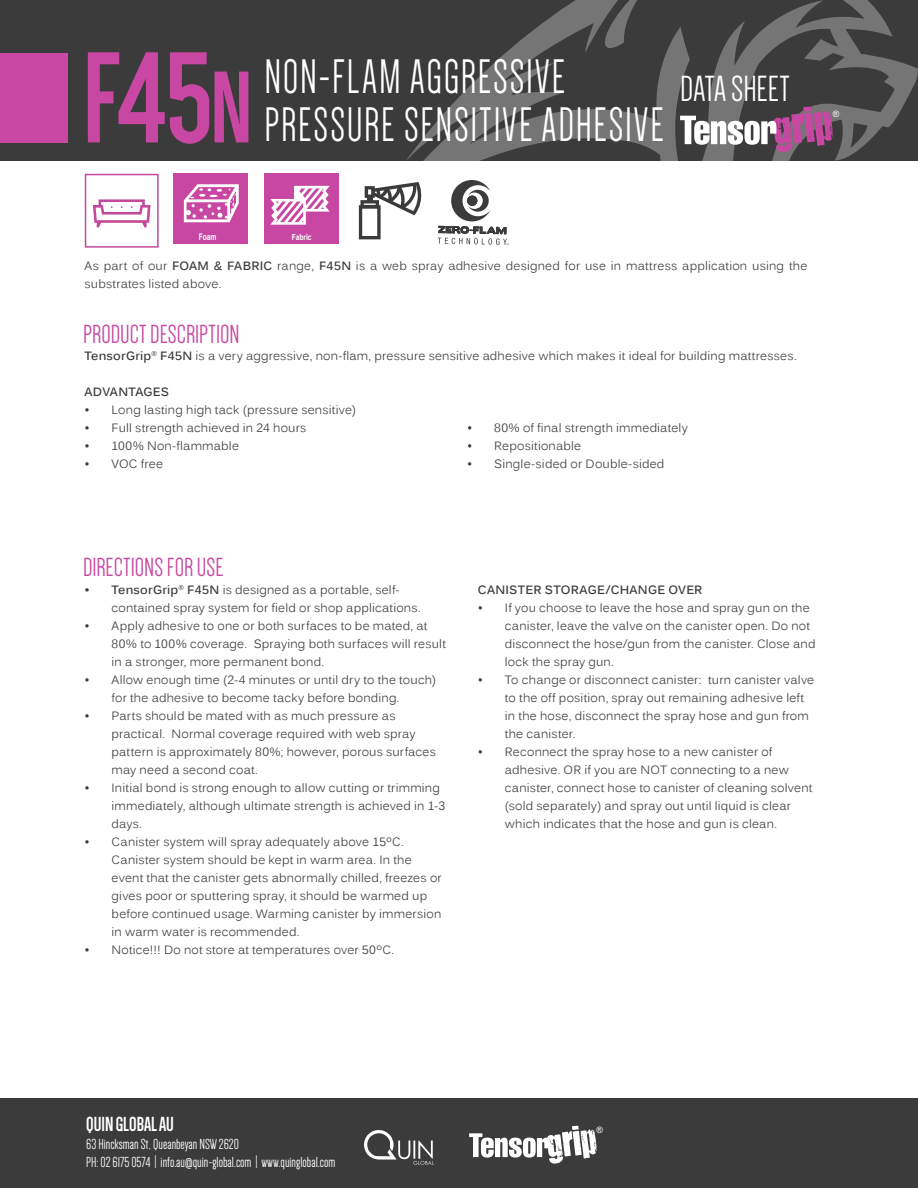
<style>
.page{position:relative;width:918px;height:1188px;background:#fff}
.page>*{position:absolute;margin:0;border:0;box-sizing:border-box;transform-origin:0 0}
.t1{font:700 133.5px "Dense";color:#c747a2}
.t2{font:49.95px "Dense";letter-spacing:.04em;color:#fff;scale:.9 1}
.t3{font:37.5px "Dense";color:#fff}
.t4{font:27px "Dense";color:#c747a2}
.t5{font:700 21px "Dense";color:#fff}
.t6{font:15px "Dense";color:#fff}
.t7{font:12px/18px "Kalinga";letter-spacing:.015em;color:#3b3b3b}
.t8{font:12px "Kalinga";letter-spacing:.015em;color:#3b3b3a}
.t9{font:700 12px "Kalinga";letter-spacing:.02em;color:#3b3b3b}
.t10{font:700 9.15px "Arial";color:#fff;scale:.73 1}
.t11{font:8.7px "Arial";color:#fff}
.t12{font:700 8.4px "Arial";color:#fff;scale:.8 1}
.s1{font-size:105px}
.s2{font-weight:700}
</style>
<div class="page">
<div style="left:0;top:0;width:918px;height:161px;background:#3b3b3b"></div>
<svg style="left:406px;top:0;width:512px;height:161px"></svg>
<svg style="left:599px;top:0;width:52px;height:54px"></svg>
<div style="left:0;top:1099px;width:918px;height:89px;background:#3b3b3b"></div>
<div style="left:0;top:53px;width:68px;height:90px;background:#c747a2"></div>
<svg style="left:680px;top:107px;width:153px;height:45px"></svg>
<svg style="left:469px;top:1126px;width:128px;height:38px"></svg>
<svg style="left:364px;top:1130px;width:70px;height:35px"></svg>
<svg style="left:359px;top:182px;width:63px;height:57px"></svg>
<div style="left:173px;top:174px;width:74px;height:70px;background:#c747a2"></div>
<svg style="left:184px;top:184px;width:55px;height:38px"></svg>
<div style="left:264px;top:174px;width:75px;height:70px;background:#c747a2"></div>
<svg style="left:270px;top:186px;width:60px;height:39px"></svg>
<svg style="left:438px;top:180px;width:71px;height:65px"></svg>
<div style="left:85px;top:174px;width:74px;height:74px;border:2px solid #c3499b"></div>
<svg style="left:93px;top:199px;width:58px;height:28px"></svg>
<p class="t1" style="left:83px;top:33px;width:171px">F45<span class="s1">N</span></p>
<p class="t2" style="left:265px;top:52px;width:335px">NON-FLAM AGGRESSIVE</p>
<p class="t2" style="left:265px;top:100px;width:445px">PRESSURE SENSITIVE ADHESIVE</p>
<p class="t11" style="left:833px;top:108px;width:8px">®</p>
<p class="t3" style="left:680px;top:71px;width:111px">DATA SHEET</p>
<p class="t10" style="left:199px;top:231px;width:26px">Foam</p>
<p class="t12" style="left:292px;top:231px;width:26px">Fabric</p>
<p class="t7" style="left:85px;top:258px;width:724px">As part of our <span class="s2">FOAM &amp; FABRIC</span> range, <span class="s2">F45N</span> is a web spray adhesive designed for use in mattress application using the substrates listed above.</p>
<p class="t4" style="left:83px;top:321px;width:158px">PRODUCT DESCRIPTION</p>
<p class="t8" style="left:85px;top:348px;width:714px"><span class="s2">TensorGrip</span><sup>®</sup> <span class="s2">F45N</span> is a very aggressive, non-flam, pressure sensitive adhesive which makes it ideal for building mattresses.</p>
<p class="t9" style="left:85px;top:384px;width:86px">ADVANTAGES</p>
<p class="t8" style="left:85px;top:402px;width:273px">• Long lasting high tack (pressure sensitive)</p>
<p class="t8" style="left:85px;top:420px;width:223px">• Full strength achieved in 24 hours</p>
<p class="t8" style="left:85px;top:438px;width:156px">• 100% Non-flammable</p>
<p class="t8" style="left:85px;top:456px;width:80px">• VOC free</p>
<p class="t8" style="left:467px;top:420px;width:222px">• 80% of final strength immediately</p>
<p class="t8" style="left:467px;top:438px;width:116px">• Repositionable</p>
<p class="t8" style="left:467px;top:456px;width:199px">• Single-sided or Double-sided</p>
<p class="t4" style="left:83px;top:554px;width:142px">DIRECTIONS FOR USE</p>
<p class="t7" style="left:112px;top:582px;width:311px;text-indent:-27px"><span class="s2">• TensorGrip</span><sup>®</sup> <span class="s2">F45N</span> is designed as a portable, self&shy;contained spray system for field or shop applications.</p>
<p class="t7" style="left:112px;top:618px;width:336px;text-indent:-27px">• Apply adhesive to one or both surfaces to be mated, at<br>80% to 100% coverage. Spraying both surfaces will result in a stronger, more permanent bond.</p>
<p class="t7" style="left:112px;top:672px;width:326px;text-indent:-27px">• Allow enough time (2-4 minutes or until dry to the touch) for the adhesive to become tacky before bonding.</p>
<p class="t7" style="left:112px;top:708px;width:326px;text-indent:-27px">• Parts should be mated with as much pressure as practical. Normal coverage required with web spray pattern is approximately 80%; however, porous surfaces may need a second coat.</p>
<p class="t7" style="left:112px;top:780px;width:335px;text-indent:-27px">• Initial bond is strong enough to allow cutting or trimming immediately, although ultimate strength is achieved in 1-3 days.</p>
<p class="t7" style="left:112px;top:834px;width:332px;text-indent:-27px">• Canister system will spray adequately above 15ºC.<br>Canister system should be kept in warm area. In the event that the canister gets abnormally chilled, freezes or gives poor or sputtering spray, it should be warmed up before continued usage. Warming canister by immersion in warm water is recommended.</p>
<p class="t7" style="left:85px;top:942px;width:311px">• Notice!!! Do not store at temperatures over 50ºC.</p>
<p class="t9" style="left:478px;top:582px;width:226px">CANISTER STORAGE/CHANGE OVER</p>
<p class="t7" style="left:505px;top:600px;width:312px;text-indent:-27px">• If you choose to leave the hose and spray gun on the canister, leave the valve on the canister open. Do not disconnect the hose/gun from the canister. Close and lock the spray gun.</p>
<p class="t7" style="left:505px;top:672px;width:311px;text-indent:-27px">• To change or disconnect canister: turn canister valve to the off position, spray out remaining adhesive left in the hose, disconnect the spray hose and gun from the canister.</p>
<p class="t7" style="left:505px;top:744px;width:309px;text-indent:-27px">• Reconnect the spray hose to a new canister of adhesive. OR if you are NOT connecting to a new canister, connect hose to canister of cleaning solvent (sold separately) and spray out until liquid is clear which indicates that the hose and gun is clean.</p>
<p class="t5" style="left:86px;top:1114px;width:89px">QUIN GLOBAL AU</p>
<p class="t6" style="left:86px;top:1137px;width:154px">63 Hincksman St, Queanbeyan NSW 2620</p>
<p class="t6" style="left:86px;top:1155px;width:251px">PH: 02 6175 0574 | info.au@quin-global.com | www.quinglobal.com</p>
<p class="t11" style="left:596px;top:1124px;width:8px">®</p>
</div>
